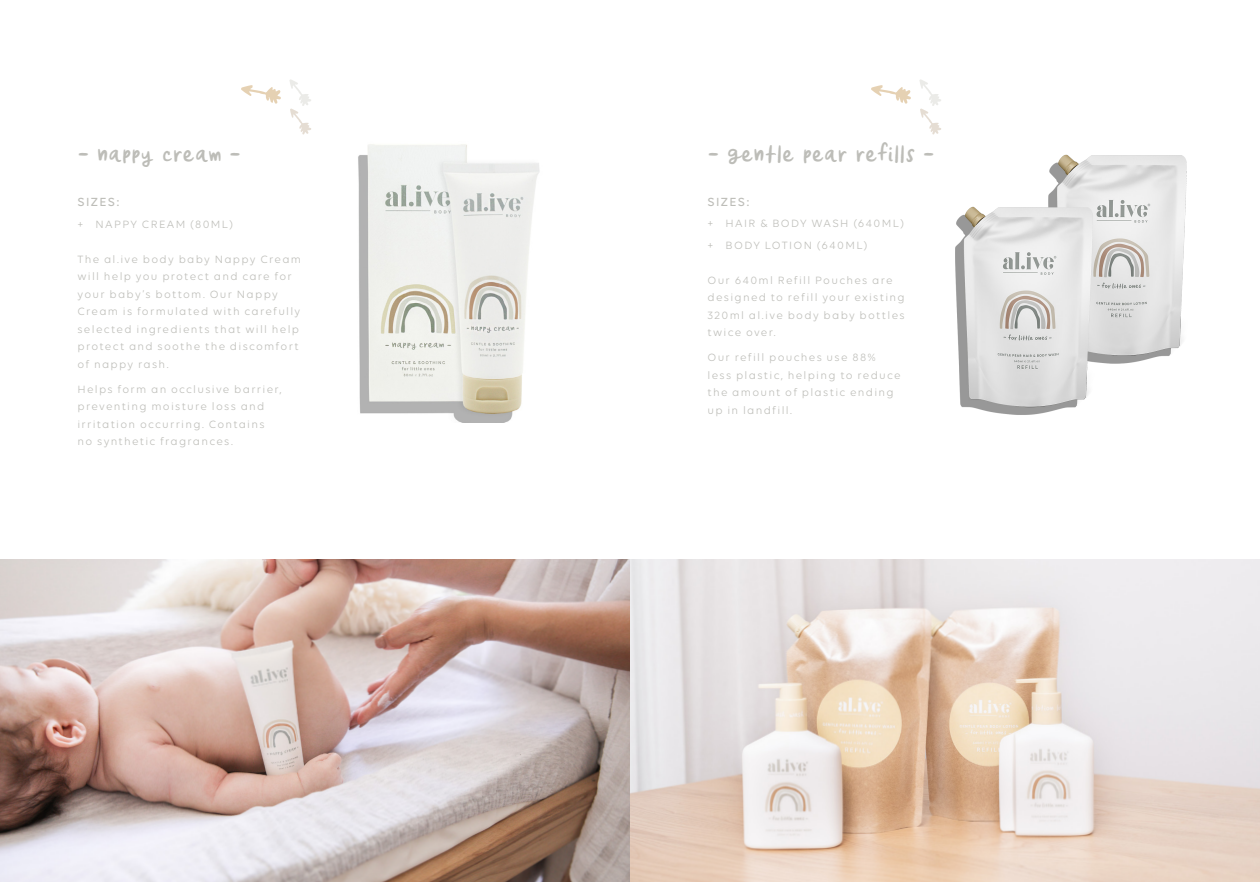
<style>
.page{position:relative;width:1260px;height:882px;background:#fff}
.page>*{position:absolute;margin:0;border:0;box-sizing:border-box;transform-origin:0 0}
.t1{font:29.75px "Orange Juice";letter-spacing:-.035em;color:#bdbdb8}
.BODY_Tempora{font:500 12.6px "Volte";letter-spacing:.115em;color:#bdbdb8}
.BODY_Tempora-2{font:11.38px/17.5px "Volte";letter-spacing:.115em;color:#bdbdb8}
</style>
<div class="page">
<img style="left:0;top:559px;width:1260px;height:323px">
<img style="left:358px;top:144px;width:182px;height:279px">
<svg style="left:241px;top:85px;width:40px;height:19px"></svg>
<svg style="left:289px;top:79px;width:22px;height:56px"></svg>
<img style="left:955px;top:154px;width:232px;height:261px">
<svg style="left:871px;top:85px;width:40px;height:19px"></svg>
<svg style="left:919px;top:79px;width:22px;height:56px"></svg>
<p class="t1" style="left:78px;top:138px;width:165px">- nappy cream -</p>
<p class="BODY_Tempora" style="left:77px;top:195px;width:43px">SIZES:</p>
<p class="BODY_Tempora-2" style="left:77px;top:215px;width:157px">+ NAPPY CREAM (80ML)</p>
<p class="BODY_Tempora-2" style="left:77px;top:250px;width:225px">The al.ive body baby Nappy Cream will help you protect and care for your baby’s bottom. Our Nappy<br>Cream is formulated with carefully selected ingredients that will help protect and soothe the discomfort of nappy rash.</p>
<p class="BODY_Tempora-2" style="left:77px;top:380px;width:206px">Helps form an occlusive barrier, preventing moisture loss and irritation occurring. Contains no synthetic fragrances.</p>
<p class="t1" style="left:708px;top:138px;width:229px">- gentle pear refills -</p>
<p class="BODY_Tempora" style="left:707px;top:194px;width:43px">SIZES:</p>
<p class="BODY_Tempora-2" style="left:707px;top:215px;width:198px">+ HAIR &amp; BODY WASH (640ML)</p>
<p class="BODY_Tempora-2" style="left:707px;top:236px;width:162px">+ BODY LOTION (640ML)</p>
<p class="BODY_Tempora-2" style="left:707px;top:271px;width:199px">Our 640ml Refill Pouches are designed to refill your existing<br>320ml al.ive body baby bottles twice over.</p>
<p class="BODY_Tempora-2" style="left:707px;top:348px;width:195px">Our refill pouches use 88% less plastic, helping to reduce the amount of plastic ending up in landfill.</p>
</div>
